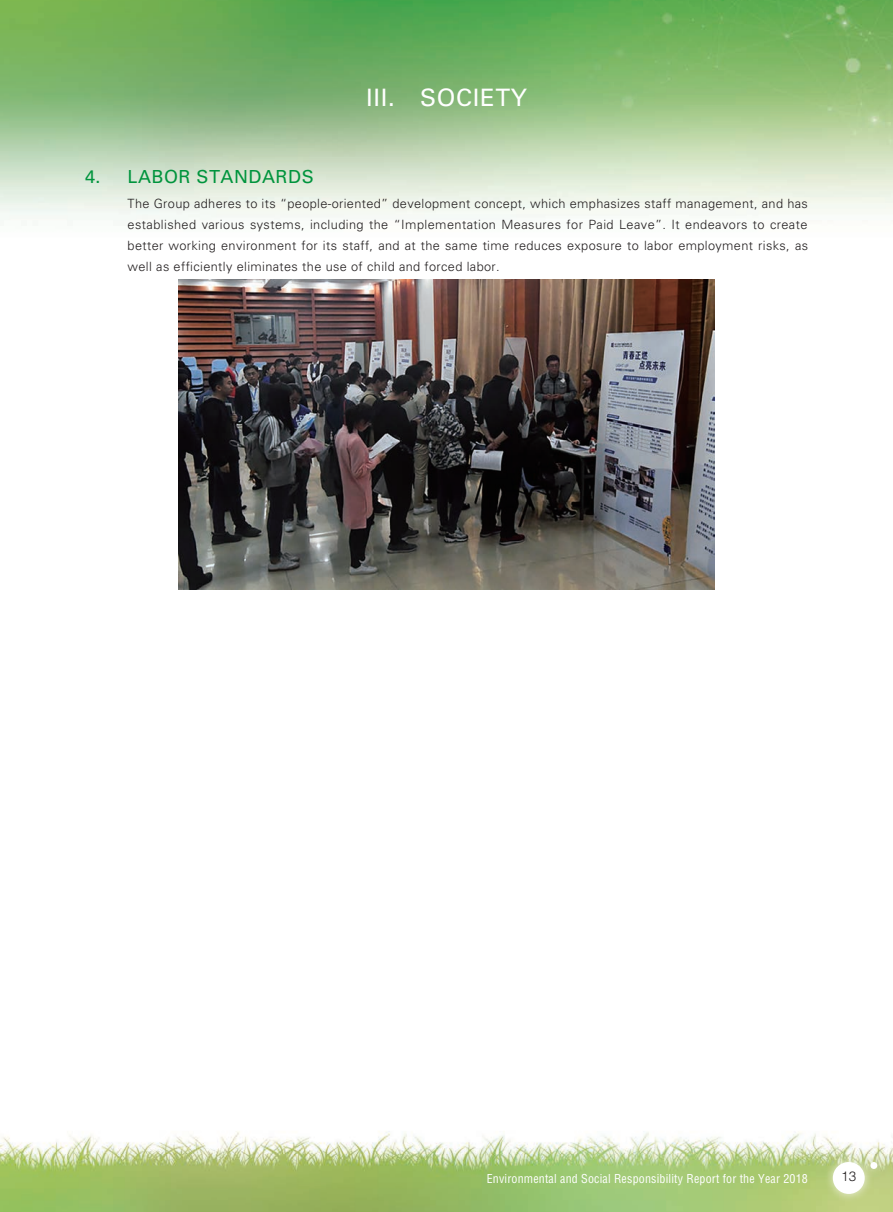
<style>
.page{position:relative;width:893px;height:1212px;background:#fff}
.page>*{position:absolute;margin:0;border:0;box-sizing:border-box;transform-origin:0 0}
.t1{font:24px "Univers LT Std";letter-spacing:.03em;color:#fff}
.t2{font:18px "Univers LT Std";letter-spacing:.03em;color:#00943d}
.t3{font:300 13.5px "Helvetica LT Std";color:#231f20}
.t4{font:300 12.75px/21px "Univers LT Std";letter-spacing:.03em;color:#231f20;text-align:justify}
.t5{font:condensed 12px "Helvetica LT Std";letter-spacing:.015em;color:#fff}
</style>
<div class="page">
<img style="left:0;top:0;width:893px;height:1212px">
<div style="left:823px;top:1152px;width:51px;height:51px;background:#fff;opacity:.75"></div>
<div style="left:833px;top:1162px;width:32px;height:32px;background:#fff;border-radius:50%"></div>
<div style="left:861px;top:1153px;width:25px;height:25px;background:#fff;opacity:.75"></div>
<div style="left:870px;top:1162px;width:7px;height:7px;background:#fff;border-radius:50%"></div>
<img style="left:178px;top:279px;width:537px;height:311px">
<h1 class="t1" style="left:366px;top:84px;width:162px">III. SOCIETY</h1>
<h2 class="t2" style="left:85px;top:166px;width:230px">4. LABOR STANDARDS</h2>
<p class="t4" style="left:128px;top:193px;width:682px">The Group adheres to its “people-oriented” development concept, which emphasizes staff management, and has established various systems, including the “Implementation Measures for Paid Leave”. It endeavors to create better working environment for its staff, and at the same time reduces exposure to labor employment risks, as well as efficiently eliminates the use of child and forced labor.</p>
<p class="t5" style="left:487px;top:1171px;width:323px">Environmental and Social Responsibility Report for the Year 2018</p>
<p class="t3" style="left:841px;top:1168px;width:17px">13</p>
</div>
